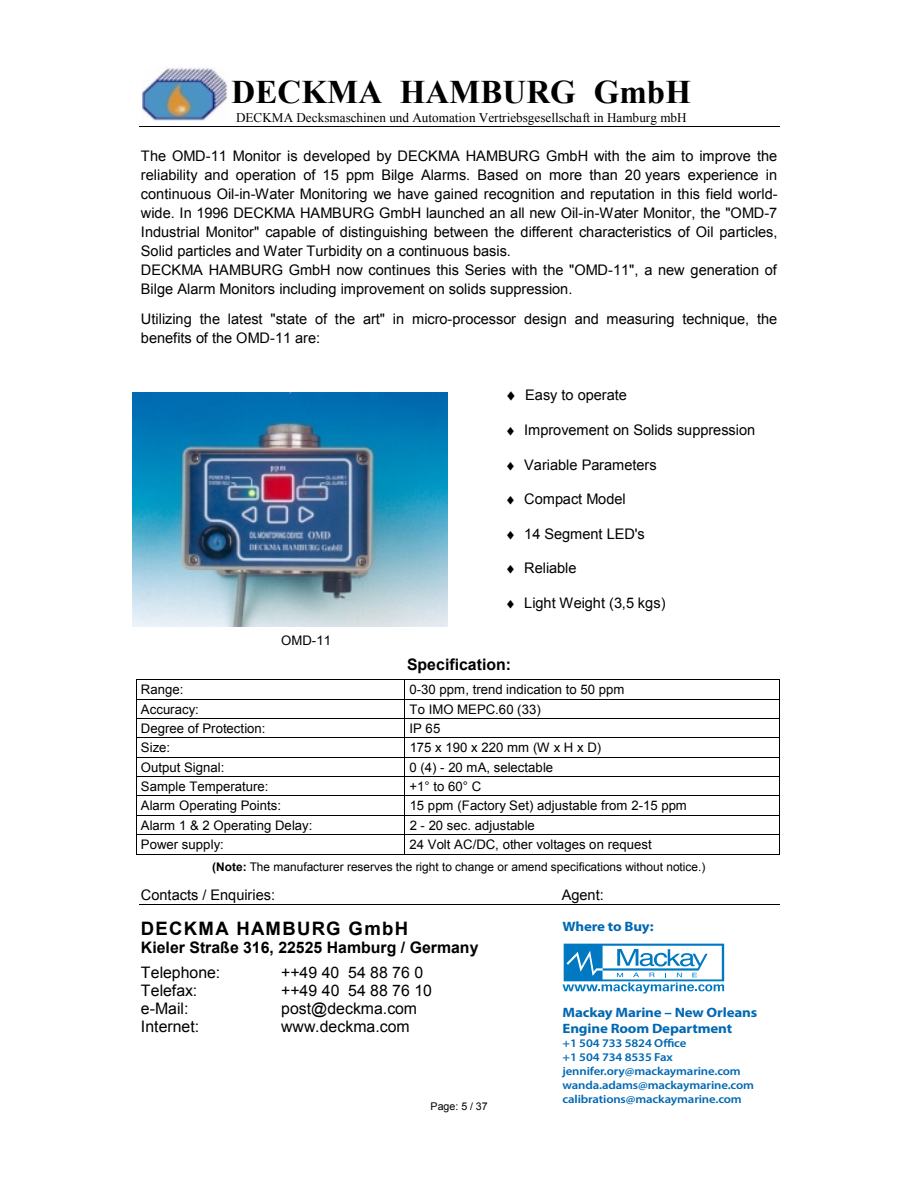
<style>
.page{position:relative;width:918px;height:1188px;background:#fff}
.page>*{position:absolute;margin:0;border:0;box-sizing:border-box;transform-origin:0 0}
.t1{font:700 33px "Times New Roman";color:#000}
.t2{font:700 18.6px "Arial";letter-spacing:.07em;color:#000}
.t3{font:15.9px "Arial";letter-spacing:.005em;color:#000}
.t4{font:700 15.9px "Arial";color:#000}
.t5{font:14.55px/19px "Arial";color:#000}
.t6{font:700 13.65px/16.4px "Myriad Pro";letter-spacing:-.01em;color:#0168b3;scale:1.1 1}
.t7{font:13.2px "Arial";color:#000}
.t8{font:13.2px "Times New Roman";color:#000}
.t9{font:11.85px "Arial";letter-spacing:.005em;color:#000}
.t10{font:600 11.7px/14px "Myriad Pro";letter-spacing:-.01em;color:#0168b3;scale:1.1 1}
.t11{font:10.65px "Arial";letter-spacing:-.005em;color:#000}
.s1{font-weight:700}
</style>
<div class="page">
<hr style="left:139px;top:126px;width:640px;height:1px;background:#000">
<img style="left:142px;top:68px;width:86px;height:52px">
<hr style="left:136px;top:679px;width:644px;height:1px;background:#000">
<hr style="left:136px;top:699px;width:644px;height:1px;background:#000">
<hr style="left:136px;top:718px;width:644px;height:1px;background:#000">
<hr style="left:136px;top:737px;width:644px;height:1px;background:#000">
<hr style="left:136px;top:757px;width:644px;height:1px;background:#000">
<hr style="left:136px;top:776px;width:644px;height:1px;background:#000">
<hr style="left:136px;top:795px;width:644px;height:1px;background:#000">
<hr style="left:136px;top:815px;width:644px;height:1px;background:#000">
<hr style="left:136px;top:834px;width:644px;height:1px;background:#000">
<svg style="left:136px;top:680px;width:1px;height:174px"></svg>
<hr style="left:137px;top:854px;width:268px;height:1px;background:#000">
<hr style="left:405px;top:854px;width:374px;height:1px;background:#000">
<svg style="left:779px;top:680px;width:1px;height:174px"></svg>
<hr style="left:139px;top:904px;width:640px;height:1px;background:#000">
<img style="left:133px;top:392px;width:315px;height:234px">
<svg style="left:562px;top:944px;width:162px;height:50px"></svg>
<h1 class="t1" style="left:232px;top:69px;width:461px">DECKMA HAMBURG GmbH</h1>
<p class="t8" style="left:236px;top:109px;width:452px">DECKMA Decksmaschinen und Automation Vertriebsgesellschaft in Hamburg mbH</p>
<p class="t5" style="left:141px;top:147px;width:638px">The OMD-11 Monitor is developed by DECKMA HAMBURG GmbH with the aim to improve the reliability and operation of 15 ppm Bilge Alarms. Based on more than 20 years experience in continuous Oil-in-Water Monitoring we have gained recognition and reputation in this field world&shy;wide. In 1996 DECKMA HAMBURG GmbH launched an all new Oil-in-Water Monitor, the "OMD-7<br>Industrial Monitor" capable of distinguishing between the different characteristics of Oil particles, Solid particles and Water Turbidity on a continuous basis.<br>DECKMA HAMBURG GmbH now continues this Series with the "OMD-11", a new generation of Bilge Alarm Monitors including improvement on solids suppression.</p>
<p class="t5" style="left:141px;top:310px;width:638px">Utilizing the latest "state of the art" in micro-processor design and measuring technique, the benefits of the OMD-11 are:</p>
<p class="t7" style="left:281px;top:632px;width:51px">OMD-11</p>
<p class="t5" style="left:505px;top:386px;width:123px">♦ Easy to operate</p>
<p class="t5" style="left:505px;top:421px;width:252px">♦ Improvement on Solids suppression</p>
<p class="t5" style="left:505px;top:455px;width:153px">♦ Variable Parameters</p>
<p class="t5" style="left:505px;top:490px;width:122px">♦ Compact Model</p>
<p class="t5" style="left:505px;top:524px;width:141px">♦ 14 Segment LED's</p>
<p class="t5" style="left:505px;top:559px;width:73px">♦ Reliable</p>
<p class="t5" style="left:505px;top:593px;width:162px">♦ Light Weight (3,5 kgs)</p>
<p class="t4" style="left:407px;top:653px;width:105px">Specification:</p>
<p class="t7" style="left:141px;top:681px;width:44px">Range:</p>
<p class="t7" style="left:410px;top:681px;width:216px">0-30 ppm, trend indication to 50 ppm</p>
<p class="t7" style="left:141px;top:700px;width:59px">Accuracy:</p>
<p class="t7" style="left:410px;top:700px;width:133px">To IMO MEPC.60 (33)</p>
<p class="t7" style="left:141px;top:720px;width:126px">Degree of Protection:</p>
<p class="t7" style="left:410px;top:720px;width:32px">IP 65</p>
<p class="t7" style="left:141px;top:739px;width:31px">Size:</p>
<p class="t7" style="left:410px;top:739px;width:193px">175 x 190 x 220 mm (W x H x D)</p>
<p class="t7" style="left:141px;top:758px;width:85px">Output Signal:</p>
<p class="t7" style="left:410px;top:758px;width:145px">0 (4) - 20 mA, selectable</p>
<p class="t7" style="left:141px;top:778px;width:129px">Sample Temperature:</p>
<p class="t7" style="left:410px;top:778px;width:73px">+1° to 60° C</p>
<p class="t7" style="left:141px;top:797px;width:142px">Alarm Operating Points:</p>
<p class="t7" style="left:410px;top:797px;width:279px">15 ppm (Factory Set) adjustable from 2-15 ppm</p>
<p class="t7" style="left:141px;top:816px;width:173px">Alarm 1 &amp; 2 Operating Delay:</p>
<p class="t7" style="left:410px;top:816px;width:127px">2 - 20 sec. adjustable</p>
<p class="t7" style="left:141px;top:836px;width:84px">Power supply:</p>
<p class="t7" style="left:410px;top:836px;width:244px">24 Volt AC/DC, other voltages on request</p>
<p class="t9" style="left:212px;top:859px;width:495px"><span class="s1">(Note:</span> The manufacturer reserves the right to change or amend specifications without notice.)</p>
<p class="t5" style="left:141px;top:885px;width:136px">Contacts / Enquiries:</p>
<p class="t5" style="left:562px;top:885px;width:44px">Agent:</p>
<p class="t2" style="left:141px;top:916px;width:269px">DECKMA HAMBURG GmbH</p>
<p class="t4" style="left:141px;top:937px;width:339px">Kieler Straße 316, 22525 Hamburg / Germany</p>
<p class="t3" style="left:141px;top:962px;width:81px">Telephone:</p>
<p class="t3" style="left:281px;top:962px;width:143px">++49 40 54 88 76 0</p>
<p class="t3" style="left:141px;top:980px;width:58px">Telefax:</p>
<p class="t3" style="left:281px;top:980px;width:152px">++49 40 54 88 76 10</p>
<p class="t3" style="left:141px;top:998px;width:49px">e-Mail:</p>
<p class="t3" style="left:281px;top:998px;width:137px">post@deckma.com</p>
<p class="t3" style="left:141px;top:1016px;width:60px">Internet:</p>
<p class="t3" style="left:281px;top:1016px;width:130px">www.deckma.com</p>
<p class="t6" style="left:562px;top:918px;width:84px">Where to Buy:</p>
<p class="t6" style="left:562px;top:1003px;width:179px">Mackay Marine – New Orleans<br>Engine Room Department</p>
<p class="t10" style="left:562px;top:1036px;width:176px">+1 504 733 5824 Office<br>+1 504 734 8535 Fax jennifer.ory@mackaymarine.com wanda.adams@mackaymarine.com calibrations@mackaymarine.com</p>
<p class="t11" style="left:431px;top:1100px;width:59px">Page: 5 / 37</p>
</div>
